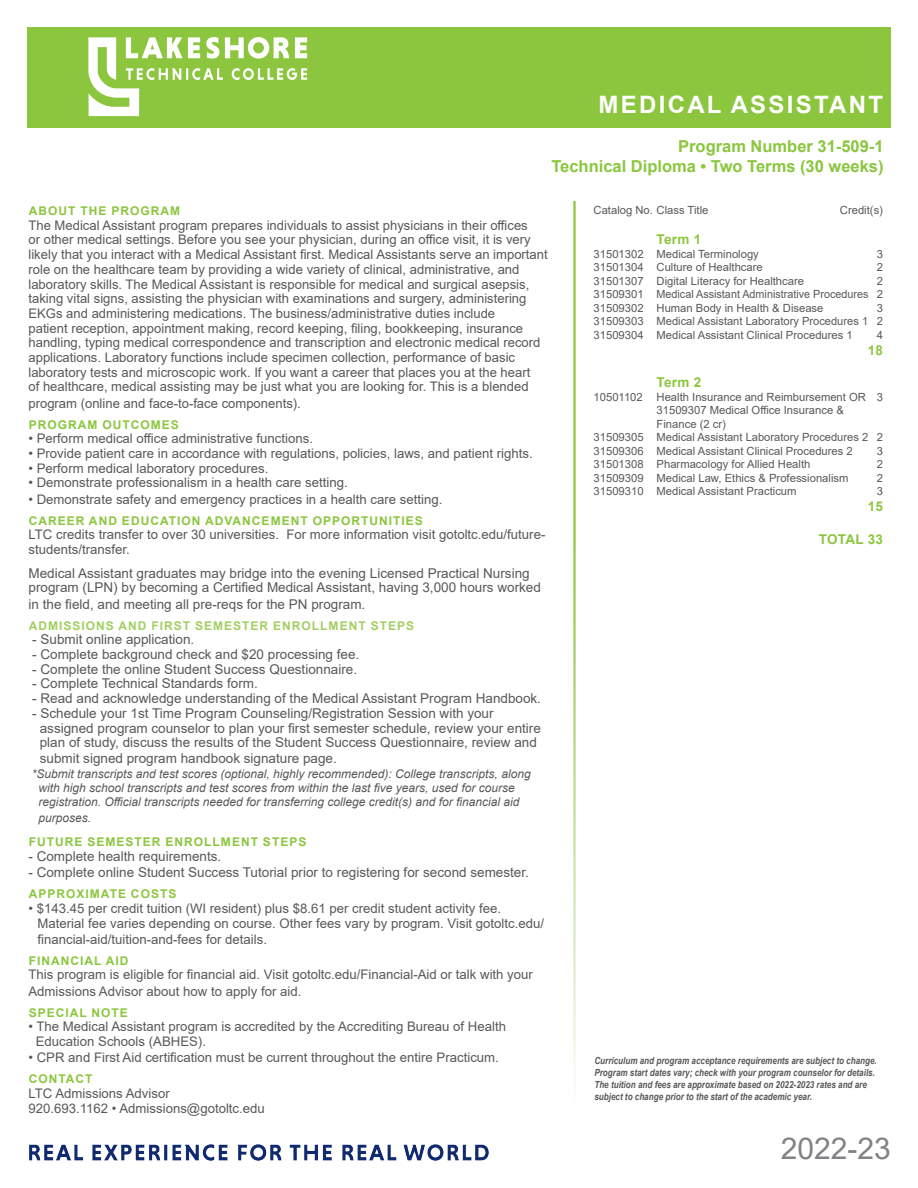
<style>
.page{position:relative;width:918px;height:1188px;background:#fff}
.page>*{position:absolute;margin:0;border:0;box-sizing:border-box;transform-origin:0 0}
.t1{font:30px "Arial";color:#808285}
.t2{font:700 24px "Arial";letter-spacing:.095em;color:#fff}
.t3{font:700 16.5px "Arial";color:#8bc63e}
.Bullet_List{font:13.5px/14.7px "Arial";color:#57585a}
.t4{font:700 13.5px "Arial";letter-spacing:.02em;color:#8bc63e}
.Bullet_List-2{font:13.2px/14.7px "Arial";color:#57585a}
.t5{font:italic 12px "Arial";color:#57585a}
.t6{font:700 12px "Arial";letter-spacing:.085em;color:#8bc63e}
.Bullet_List-3{font:700 12px "Arial";letter-spacing:.085em;color:#a2cf62}
.t7{font:11.25px "Arial";color:#57585a}
.t8{font:italic 700 9.75px/11.7px "Arial";color:#57585a;scale:.83 1}
</style>
<div class="page">
<div style="left:27px;top:27px;width:864px;height:100px;background:#8bc63e"></div>
<svg style="left:88px;top:37px;width:219px;height:79px"></svg>
<img style="left:29px;top:1144px;width:460px;height:17px">
<p class="t2" style="left:599px;top:87px;width:286px">MEDICAL ASSISTANT</p>
<p class="t3" style="left:678px;top:135px;width:207px">Program Number 31-509-1</p>
<p class="t3" style="left:551px;top:155px;width:334px">Technical Diploma • Two Terms (30 weeks)</p>
<p class="t6" style="left:29px;top:202px;width:153px">ABOUT THE PROGRAM</p>
<p class="Bullet_List-2" style="left:28px;top:218px;width:521px">The Medical Assistant program prepares individuals to assist physicians in their offices<br>or other medical settings. Before you see your physician, during an office visit, it is very likely that you interact with a Medical Assistant first. Medical Assistants serve an important role on the healthcare team by providing a wide variety of clinical, administrative, and laboratory skills. The Medical Assistant is responsible for medical and surgical asepsis, taking vital signs, assisting the physician with examinations and surgery, administering EKGs and administering medications. The business/administrative duties include<br>patient reception, appointment making, record keeping, filing, bookkeeping, insurance handling, typing medical correspondence and transcription and electronic medical record applications. Laboratory functions include specimen collection, performance of basic laboratory tests and microscopic work. If you want a career that places you at the heart<br>of healthcare, medical assisting may be just what you are looking for. This is a blended</p>
<p class="Bullet_List-2" style="left:28px;top:396px;width:274px">program (online and face-to-face components).</p>
<p class="t6" style="left:29px;top:416px;width:152px">PROGRAM OUTCOMES</p>
<p class="Bullet_List-2" style="left:28px;top:431px;width:286px">• Perform medical office administrative functions.</p>
<p class="Bullet_List-2" style="left:28px;top:446px;width:506px">• Provide patient care in accordance with regulations, policies, laws, and patient rights.</p>
<p class="Bullet_List-2" style="left:28px;top:461px;width:242px">• Perform medical laboratory procedures.</p>
<p class="Bullet_List-2" style="left:28px;top:475px;width:321px">• Demonstrate professionalism in a health care setting.</p>
<p class="Bullet_List-2" style="left:28px;top:492px;width:416px">• Demonstrate safety and emergency practices in a health care setting.</p>
<p class="t6" style="left:29px;top:512px;width:396px">CAREER AND EDUCATION ADVANCEMENT OPPORTUNITIES</p>
<p class="Bullet_List-2" style="left:28px;top:527px;width:518px">LTC credits transfer to over 30 universities. For more information visit gotoltc.edu/future&shy;students/transfer.</p>
<p class="Bullet_List" style="left:28px;top:566px;width:514px">Medical Assistant graduates may bridge into the evening Licensed Practical Nursing program (LPN) by becoming a Certified Medical Assistant, having 3,000 hours worked</p>
<p class="Bullet_List" style="left:28px;top:596px;width:338px">in the field, and meeting all pre-reqs for the PN program.</p>
<p class="Bullet_List-3" style="left:29px;top:617px;width:387px">ADMISSIONS AND FIRST SEMESTER ENROLLMENT STEPS</p>
<p class="Bullet_List" style="left:32px;top:632px;width:164px">- Submit online application.</p>
<p class="Bullet_List" style="left:32px;top:647px;width:329px">- Complete background check and $20 processing fee.</p>
<p class="Bullet_List" style="left:32px;top:662px;width:326px">- Complete the online Student Success Questionnaire.</p>
<p class="Bullet_List" style="left:32px;top:676px;width:227px">- Complete Technical Standards form.</p>
<p class="Bullet_List" style="left:32px;top:691px;width:510px">- Read and acknowledge understanding of the Medical Assistant Program Handbook.</p>
<p class="Bullet_List" style="left:32px;top:706px;width:463px">- Schedule your 1st Time Program Counseling/Registration Session with your</p>
<p class="Bullet_List" style="left:40px;top:720px;width:503px">assigned program counselor to plan your first semester schedule, review your entire</p>
<p class="Bullet_List" style="left:40px;top:735px;width:499px">plan of study, discuss the results of the Student Success Questionnaire, review and</p>
<p class="Bullet_List" style="left:40px;top:751px;width:299px">submit signed program handbook signature page.</p>
<p class="t5" style="left:32px;top:766px;width:500px">*Submit transcripts and test scores (optional, highly recommended): College transcripts, along</p>
<p class="t5" style="left:39px;top:780px;width:478px">with high school transcripts and test scores from within the last five years, used for course</p>
<p class="t5" style="left:39px;top:794px;width:483px">registration. Official transcripts needed for transferring college credit(s) and for financial aid</p>
<p class="t5" style="left:39px;top:810px;width:54px">purposes.</p>
<p class="t6" style="left:29px;top:834px;width:279px">FUTURE SEMESTER ENROLLMENT STEPS</p>
<p class="Bullet_List" style="left:28px;top:849px;width:194px">- Complete health requirements.</p>
<p class="Bullet_List" style="left:28px;top:865px;width:502px">- Complete online Student Success Tutorial prior to registering for second semester.</p>
<p class="t6" style="left:29px;top:885px;width:149px">APPROXIMATE COSTS</p>
<p class="Bullet_List-2" style="left:37px;top:901px;width:508px;text-indent:-9px">• $143.45 per credit tuition (WI resident) plus $8.61 per credit student activity fee.<br>Material fee varies depending on course. Other fees vary by program. Visit gotoltc.edu/</p>
<p class="Bullet_List-2" style="left:37px;top:932px;width:231px">financial-aid/tuition-and-fees for details.</p>
<p class="t6" style="left:29px;top:952px;width:101px">FINANCIAL AID</p>
<p class="Bullet_List-2" style="left:28px;top:967px;width:506px;line-height:16.2px">This program is eligible for financial aid. Visit gotoltc.edu/Financial-Aid or talk with your<br>Admissions Advisor about how to apply for aid.</p>
<p class="t6" style="left:29px;top:1004px;width:101px">SPECIAL NOTE</p>
<p class="Bullet_List-2" style="left:28px;top:1019px;width:479px">• The Medical Assistant program is accredited by the Accrediting Bureau of Health</p>
<p class="Bullet_List-2" style="left:36px;top:1034px;width:172px">Education Schools (ABHES).</p>
<p class="Bullet_List-2" style="left:28px;top:1050px;width:472px">• CPR and First Aid certification must be current throughout the entire Practicum.</p>
<p class="t6" style="left:29px;top:1071px;width:65px">CONTACT</p>
<p class="Bullet_List-2" style="left:28px;top:1086px;width:143px">LTC Admissions Advisor</p>
<p class="Bullet_List-2" style="left:28px;top:1101px;width:238px">920.693.1162 • Admissions@gotoltc.edu</p>
<p class="t7" style="left:594px;top:203px;width:116px">Catalog No. Class Title</p>
<p class="t7" style="left:840px;top:203px;width:45px">Credit(s)</p>
<p class="t4" style="left:657px;top:230px;width:46px">Term 1</p>
<p class="t7" style="left:594px;top:246px;width:167px">31501302 Medical Terminology</p>
<p class="t7" style="left:877px;top:246px;width:8px">3</p>
<p class="t7" style="left:594px;top:259px;width:171px">31501304 Culture of Healthcare</p>
<p class="t7" style="left:877px;top:259px;width:8px">2</p>
<p class="t7" style="left:594px;top:273px;width:212px">31501307 Digital Literacy for Healthcare</p>
<p class="t7" style="left:877px;top:273px;width:8px">2</p>
<p class="t7" style="left:594px;top:286px;width:291px">31509301 Medical Assistant Administrative Procedures 2</p>
<p class="t7" style="left:594px;top:300px;width:231px">31509302 Human Body in Health &amp; Disease</p>
<p class="t7" style="left:877px;top:300px;width:8px">3</p>
<p class="t7" style="left:594px;top:313px;width:291px">31509303 Medical Assistant Laboratory Procedures 1 2</p>
<p class="t7" style="left:594px;top:327px;width:261px">31509304 Medical Assistant Clinical Procedures 1</p>
<p class="t7" style="left:877px;top:327px;width:8px">4</p>
<p class="t4" style="left:868px;top:341px;width:17px">18</p>
<p class="t4" style="left:657px;top:373px;width:46px">Term 2</p>
<p class="t7" style="left:594px;top:389px;width:291px">10501102 Health Insurance and Reimbursement OR 3</p>
<p class="t7" style="left:657px;top:403px;width:189px">31509307 Medical Office Insurance &amp;</p>
<p class="t7" style="left:657px;top:416px;width:71px">Finance (2 cr)</p>
<p class="t7" style="left:594px;top:430px;width:291px">31509305 Medical Assistant Laboratory Procedures 2 2</p>
<p class="t7" style="left:594px;top:443px;width:261px">31509306 Medical Assistant Clinical Procedures 2</p>
<p class="t7" style="left:877px;top:443px;width:8px">3</p>
<p class="t7" style="left:594px;top:457px;width:218px">31501308 Pharmacology for Allied Health</p>
<p class="t7" style="left:877px;top:457px;width:8px">2</p>
<p class="t7" style="left:594px;top:470px;width:256px">31509309 Medical Law, Ethics &amp; Professionalism</p>
<p class="t7" style="left:877px;top:470px;width:8px">2</p>
<p class="t7" style="left:594px;top:484px;width:205px">31509310 Medical Assistant Practicum</p>
<p class="t7" style="left:877px;top:484px;width:8px">3</p>
<p class="t4" style="left:868px;top:497px;width:17px">15</p>
<p class="t4" style="left:819px;top:530px;width:66px">TOTAL 33</p>
<p class="t8" style="left:594px;top:1055px;width:342px">Curriculum and program acceptance requirements are subject to change.<br>Program start dates vary; check with your program counselor for details.<br>The tuition and fees are approximate based on 2022-2023 rates and are subject to change prior to the start of the academic year.</p>
<h1 class="t1" style="left:781px;top:1128px;width:112px">2022-23</h1>
</div>
